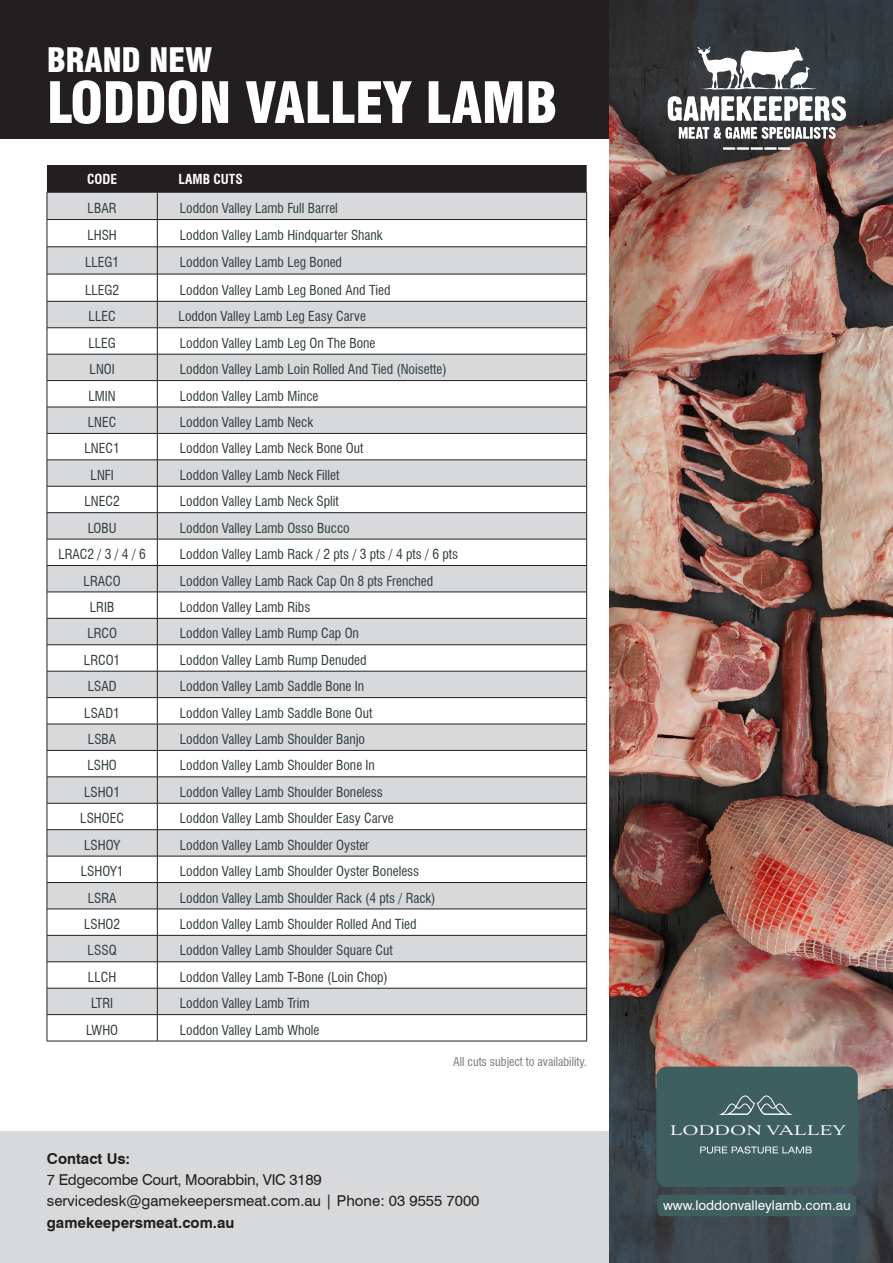
<style>
.page{position:relative;width:893px;height:1263px;background:#fff}
.page>*{position:absolute;margin:0;border:0;box-sizing:border-box;transform-origin:0 0}
.New_White_headers_-_LH_side_aligned{font:900 condensed 55.5px "Swiss 721 BT";letter-spacing:-.01em;color:#fff}
.New_White_headers_-_LH_side_aligned-2{font:900 condensed 33px "Swiss 721 BT";letter-spacing:-.01em;color:#fff}
.t1{font:17.25px "Aviano";color:#fff}
.Body_copy{font:15px "Swiss 721 BT";color:#231f20}
.Body_copy-2{font:15px "Swiss 721 BT";letter-spacing:-.02em;color:#231f20}
.Body_copy-3{font:700 15px "Swiss 721 BT";color:#231f20}
.t2{font:condensed 13.5px "Swiss 721 BT";color:#313c3d}
.Body_copy-4{font:13.5px "Swiss 721 BT";color:#fff}
.t3{font:700 condensed 13.5px "Swiss 721 BT";color:#fff}
.t4{font:condensed 12px "Swiss 721 BT";color:#76787b}
</style>
<div class="page">
<div style="left:0;top:1132px;width:893px;height:131px;background:#d8d9db"></div>
<div style="left:0;top:0;width:649px;height:138px;background:#231f20"></div>
<svg style="left:47px;top:165px;width:540px;height:876px"></svg>
<hr style="left:47px;top:1041px;width:110px;height:1px;background:#231f20">
<hr style="left:157px;top:1041px;width:430px;height:1px;background:#231f20">
<img style="left:609px;top:0;width:284px;height:1263px">
<div style="left:656px;top:1066px;width:202px;height:121px;background:#3f5e5f;border-radius:10px"></div>
<svg style="left:700px;top:1146px;width:112px;height:7px"></svg>
<svg style="left:719px;top:1095px;width:74px;height:20px"></svg>
<div style="left:657px;top:1194px;width:199px;height:22px;background:#3f5f5f;border-radius:4px"></div>
<svg style="left:723px;top:147px;width:68px;height:3px"></svg>
<svg style="left:668px;top:96px;width:178px;height:25px"></svg>
<svg style="left:679px;top:127px;width:157px;height:12px"></svg>
<svg style="left:697px;top:47px;width:120px;height:43px"></svg>
<p class="New_White_headers_-_LH_side_aligned-2" style="left:47px;top:40px;width:166px">BRAND NEW</p>
<p class="New_White_headers_-_LH_side_aligned" style="left:47px;top:70px;width:512px">LODDON VALLEY LAMB</p>
<p class="t3" style="left:87px;top:171px;width:31px">CODE</p>
<p class="t3" style="left:179px;top:171px;width:66px">LAMB CUTS</p>
<p class="t2" style="left:88px;top:200px;width:31px">LBAR</p>
<p class="t2" style="left:180px;top:200px;width:160px">Loddon Valley Lamb Full Barrel</p>
<p class="t2" style="left:87px;top:227px;width:31px">LHSH</p>
<p class="t2" style="left:180px;top:227px;width:204px">Loddon Valley Lamb Hindquarter Shank</p>
<p class="t2" style="left:85px;top:254px;width:36px">LLEG1</p>
<p class="t2" style="left:180px;top:254px;width:164px">Loddon Valley Lamb Leg Boned</p>
<p class="t2" style="left:85px;top:281px;width:36px">LLEG2</p>
<p class="t2" style="left:180px;top:281px;width:212px">Loddon Valley Lamb Leg Boned And Tied</p>
<p class="t2" style="left:89px;top:308px;width:29px">LLEC</p>
<p class="t2" style="left:179px;top:308px;width:189px">Loddon Valley Lamb Leg Easy Carve</p>
<p class="t2" style="left:88px;top:335px;width:29px">LLEG</p>
<p class="t2" style="left:180px;top:335px;width:197px">Loddon Valley Lamb Leg On The Bone</p>
<p class="t2" style="left:90px;top:361px;width:27px">LNOI</p>
<p class="t2" style="left:180px;top:361px;width:268px">Loddon Valley Lamb Loin Rolled And Tied (Noisette)</p>
<p class="t2" style="left:89px;top:388px;width:29px">LMIN</p>
<p class="t2" style="left:180px;top:388px;width:140px">Loddon Valley Lamb Mince</p>
<p class="t2" style="left:88px;top:414px;width:30px">LNEC</p>
<p class="t2" style="left:180px;top:414px;width:135px">Loddon Valley Lamb Neck</p>
<p class="t2" style="left:85px;top:440px;width:37px">LNEC1</p>
<p class="t2" style="left:180px;top:440px;width:185px">Loddon Valley Lamb Neck Bone Out</p>
<p class="t2" style="left:91px;top:467px;width:25px">LNFI</p>
<p class="t2" style="left:180px;top:467px;width:161px">Loddon Valley Lamb Neck Fillet</p>
<p class="t2" style="left:85px;top:493px;width:37px">LNEC2</p>
<p class="t2" style="left:180px;top:493px;width:160px">Loddon Valley Lamb Neck Split</p>
<p class="t2" style="left:88px;top:520px;width:30px">LOBU</p>
<p class="t2" style="left:180px;top:520px;width:171px">Loddon Valley Lamb Osso Bucco</p>
<p class="t2" style="left:58px;top:546px;width:89px">LRAC2 / 3 / 4 / 6</p>
<p class="t2" style="left:180px;top:546px;width:280px">Loddon Valley Lamb Rack / 2 pts / 3 pts / 4 pts / 6 pts</p>
<p class="t2" style="left:84px;top:572px;width:39px">LRACO</p>
<p class="t2" style="left:180px;top:572px;width:255px">Loddon Valley Lamb Rack Cap On 8 pts Frenched</p>
<p class="t2" style="left:90px;top:599px;width:26px">LRIB</p>
<p class="t2" style="left:180px;top:599px;width:132px">Loddon Valley Lamb Ribs</p>
<p class="t2" style="left:87px;top:625px;width:31px">LRCO</p>
<p class="t2" style="left:180px;top:625px;width:181px">Loddon Valley Lamb Rump Cap On</p>
<p class="t2" style="left:84px;top:652px;width:38px">LRCO1</p>
<p class="t2" style="left:180px;top:652px;width:188px">Loddon Valley Lamb Rump Denuded</p>
<p class="t2" style="left:88px;top:678px;width:30px">LSAD</p>
<p class="t2" style="left:180px;top:678px;width:186px">Loddon Valley Lamb Saddle Bone In</p>
<p class="t2" style="left:84px;top:705px;width:37px">LSAD1</p>
<p class="t2" style="left:180px;top:705px;width:194px">Loddon Valley Lamb Saddle Bone Out</p>
<p class="t2" style="left:88px;top:731px;width:30px">LSBA</p>
<p class="t2" style="left:180px;top:731px;width:187px">Loddon Valley Lamb Shoulder Banjo</p>
<p class="t2" style="left:87px;top:757px;width:31px">LSHO</p>
<p class="t2" style="left:180px;top:757px;width:197px">Loddon Valley Lamb Shoulder Bone In</p>
<p class="t2" style="left:84px;top:784px;width:38px">LSHO1</p>
<p class="t2" style="left:180px;top:784px;width:204px">Loddon Valley Lamb Shoulder Boneless</p>
<p class="t2" style="left:80px;top:810px;width:45px">LSHOEC</p>
<p class="t2" style="left:180px;top:810px;width:216px">Loddon Valley Lamb Shoulder Easy Carve</p>
<p class="t2" style="left:84px;top:837px;width:38px">LSHOY</p>
<p class="t2" style="left:180px;top:837px;width:191px">Loddon Valley Lamb Shoulder Oyster</p>
<p class="t2" style="left:81px;top:863px;width:44px">LSHOY1</p>
<p class="t2" style="left:180px;top:863px;width:241px">Loddon Valley Lamb Shoulder Oyster Boneless</p>
<p class="t2" style="left:88px;top:889px;width:30px">LSRA</p>
<p class="t2" style="left:180px;top:889px;width:257px">Loddon Valley Lamb Shoulder Rack (4 pts / Rack)</p>
<p class="t2" style="left:84px;top:916px;width:38px">LSHO2</p>
<p class="t2" style="left:180px;top:916px;width:238px">Loddon Valley Lamb Shoulder Rolled And Tied</p>
<p class="t2" style="left:88px;top:942px;width:31px">LSSQ</p>
<p class="t2" style="left:180px;top:942px;width:214px">Loddon Valley Lamb Shoulder Square Cut</p>
<p class="t2" style="left:88px;top:969px;width:30px">LLCH</p>
<p class="t2" style="left:180px;top:969px;width:210px">Loddon Valley Lamb T-Bone (Loin Chop)</p>
<p class="t2" style="left:91px;top:995px;width:24px">LTRI</p>
<p class="t2" style="left:180px;top:995px;width:131px">Loddon Valley Lamb Trim</p>
<p class="t2" style="left:86px;top:1022px;width:34px">LWHO</p>
<p class="t2" style="left:180px;top:1022px;width:141px">Loddon Valley Lamb Whole</p>
<p class="t4" style="left:453px;top:1054px;width:135px">All cuts subject to availability.</p>
<p class="Body_copy-3" style="left:47px;top:1149px;width:85px">Contact Us:</p>
<p class="Body_copy-2" style="left:47px;top:1170px;width:276px">7 Edgecombe Court, Moorabbin, VIC 3189</p>
<p class="Body_copy" style="left:47px;top:1191px;width:434px">servicedesk@gamekeepersmeat.com.au | Phone: 03 9555 7000</p>
<p class="Body_copy-3" style="left:47px;top:1213px;width:189px">gamekeepersmeat.com.au</p>
<p class="t1" style="left:670px;top:1121px;width:178px">LODDON VALLEY</p>
<p class="Body_copy-4" style="left:663px;top:1197px;width:189px">www.loddonvalleylamb.com.au</p>
</div>
